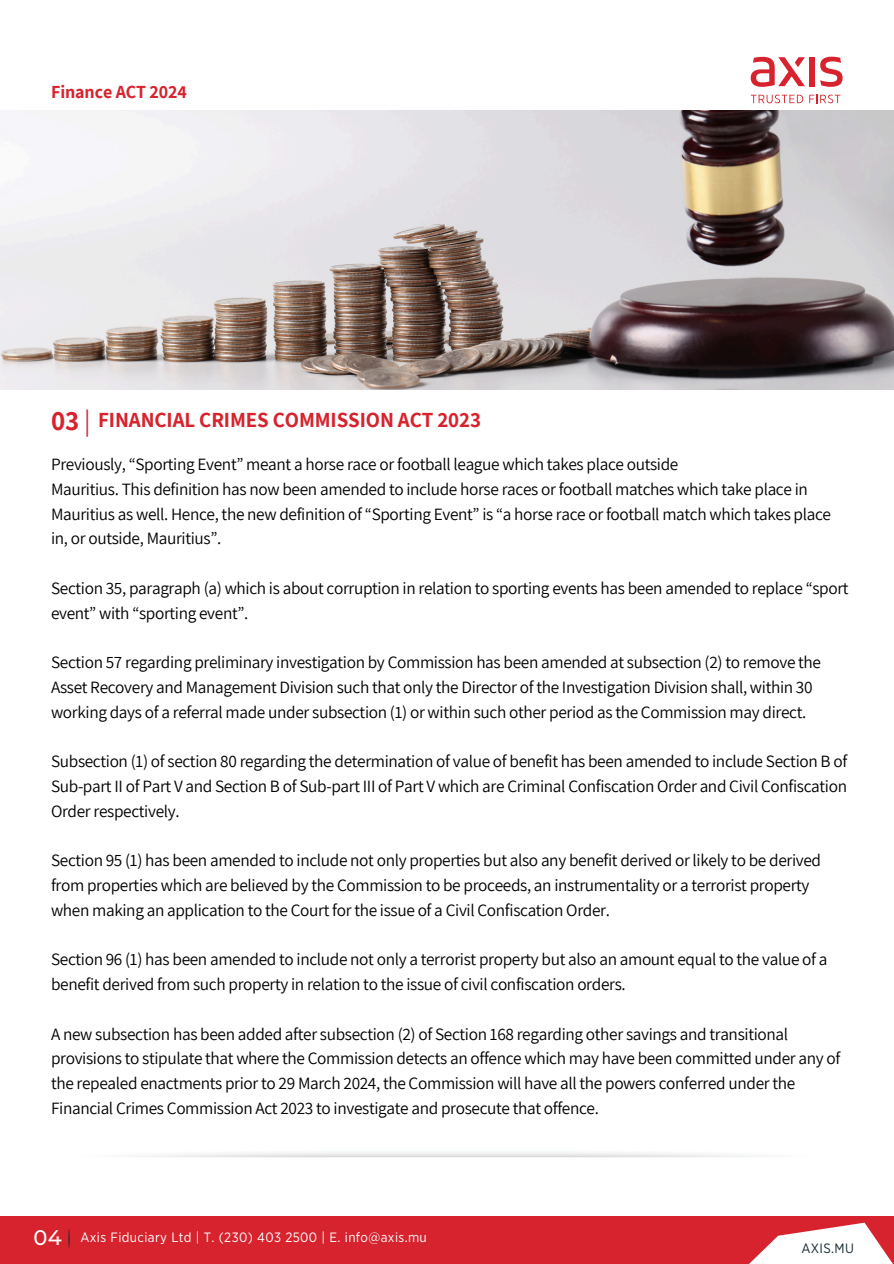
<style>
.page{position:relative;width:894px;height:1264px;background:#fff}
.page>*{position:absolute;margin:0;border:0;box-sizing:border-box;transform-origin:0 0}
.t1{font:700 27px "Assistant";color:#d7232d}
.t2{font:700 21px "Assistant";letter-spacing:-.005em;color:#d7232d}
.t3{font:500 21px "Montserrat";color:#fff}
.t4{font:700 18px "Assistant";letter-spacing:-.005em;color:#d7232d}
.t5{font:17.25px/24.8px "Assistant";letter-spacing:-.02em;color:#000}
.t6{font:13.5px "Gotham Narrow";letter-spacing:.03em;color:#fff}
.t7{font:13.5px "Gotham Narrow";letter-spacing:.03em;color:#182934}
.s1{font-weight:400}
</style>
<div class="page">
<img style="left:0;top:111px;width:893px;height:279px">
<svg style="left:750px;top:95px;width:53px;height:8px"></svg>
<svg style="left:809px;top:95px;width:31px;height:8px"></svg>
<div style="left:809px;top:57px;width:5px;height:29px;background:#d7232d"></div>
<svg style="left:820px;top:57px;width:22px;height:30px"></svg>
<svg style="left:750px;top:57px;width:54px;height:30px"></svg>
<div style="left:0;top:1216px;width:893px;height:47px;background:#d7232d"></div>
<svg style="left:750px;top:1222px;width:142px;height:41px"></svg>
<svg style="left:68px;top:1228px;width:2px;height:21px"></svg>
<p class="t4" style="left:51px;top:80px;width:137px">Finance ACT 2024</p>
<h4 class="t1" style="left:51px;top:402px;width:41px">03<span class="s1">|</span></h4>
<h4 class="t2" style="left:98px;top:405px;width:384px">FINANCIAL CRIMES COMMISSION ACT 2023</h4>
<h1 class="t5" style="left:51px;top:451px;width:781px">Previously, “Sporting Event” meant a horse race or football league which takes place outside<br>Mauritius. This definition has now been amended to include horse races or football matches which take place in Mauritius as well. Hence, the new definition of “Sporting Event” is “a horse race or football match which takes place in, or outside, Mauritius”.</h1>
<h2 class="t5" style="left:51px;top:575px;width:798px">Section 35, paragraph (a) which is about corruption in relation to sporting events has been amended to replace “sport event” with “sporting event”.</h2>
<h4 class="t5" style="left:51px;top:649px;width:771px">Section 57 regarding preliminary investigation by Commission has been amended at subsection (2) to remove the<br>Asset Recovery and Management Division such that only the Director of the Investigation Division shall, within 30 working days of a referral made under subsection (1) or within such other period as the Commission may direct.</h4>
<h4 class="t5" style="left:51px;top:748px;width:797px;text-align:justify">Subsection (1) of section 80 regarding the determination of value of benefit has been amended to include Section B of Sub-part II of Part V and Section B of Sub-part III of Part V which are Criminal Confiscation Order and Civil Confiscation Order respectively.</h4>
<h4 class="t5" style="left:51px;top:847px;width:771px">Section 95 (1) has been amended to include not only properties but also any benefit derived or likely to be derived from properties which are believed by the Commission to be proceeds, an instrumentality or a terrorist property when making an application to the Court for the issue of a Civil Confiscation Order.</h4>
<h4 class="t5" style="left:51px;top:946px;width:777px">Section 96 (1) has been amended to include not only a terrorist property but also an amount equal to the value of a benefit derived from such property in relation to the issue of civil confiscation orders.</h4>
<h4 class="t5" style="left:51px;top:1020px;width:790px">A new subsection has been added after subsection (2) of Section 168 regarding other savings and transitional provisions to stipulate that where the Commission detects an offence which may have been committed under any of the repealed enactments prior to 29 March 2024, the Commission will have all the powers conferred under the Financial Crimes Commission Act 2023 to investigate and prosecute that offence.</h4>
<p class="t3" style="left:34px;top:1224px;width:30px">04</p>
<p class="t6" style="left:80px;top:1230px;width:348px">Axis Fiduciary Ltd | T. (230) 403 2500 | E. info@axis.mu</p>
<p class="t7" style="left:801px;top:1241px;width:54px">AXIS.MU</p>
</div>
